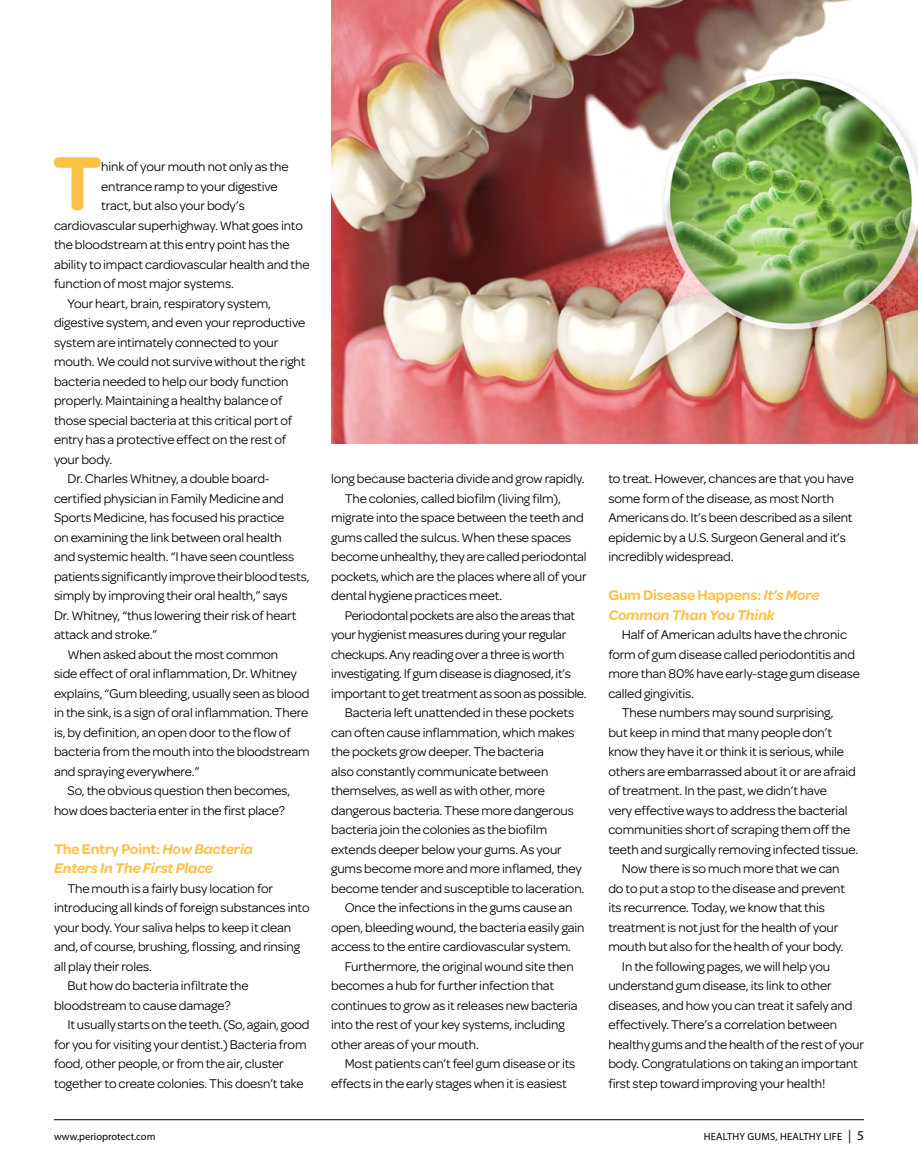
<style>
.page{position:relative;width:918px;height:1161px;background:#fff}
.page>*{position:absolute;margin:0;border:0;box-sizing:border-box;transform-origin:0 0}
.Body{font:600 81.45px "Omnes";color:#fec148}
.Body-2{font:italic 600 15px/19.5px "Omnes";letter-spacing:-.01em;color:#fec148}
.Body-3{font:13.5px/19.5px "Omnes";letter-spacing:-.01em;color:#000}
.t1{font:10.5px "Myriad Pro";letter-spacing:.015em;color:#000}
.s1{font-style:normal}
.s2{font-size:13.5px}
</style>
<div class="page">
<hr style="left:54px;top:1119px;width:810px;height:1px;background:#000">
<img style="left:331px;top:0;width:587px;height:444px">
<p class="Body" style="left:53px;top:125px;width:51px">T</p>
<p class="Body-3" style="left:101px;top:156px;width:189px">hink of your mouth not only as the</p>
<p class="Body-3" style="left:101px;top:175px;width:178px">entrance ramp to your digestive</p>
<p class="Body-3" style="left:101px;top:195px;width:145px">tract, but also your body’s</p>
<p class="Body-3" style="left:54px;top:214px;width:250px">cardiovascular superhighway. What goes into</p>
<p class="Body-3" style="left:54px;top:234px;width:237px">the bloodstream at this entry point has the</p>
<p class="Body-3" style="left:54px;top:253px;width:257px">ability to impact cardiovascular health and the</p>
<p class="Body-3" style="left:54px;top:273px;width:181px">function of most major systems.</p>
<p class="Body-3" style="left:54px;top:292px;width:253px;text-indent:14px">Your heart, brain, respiratory system, digestive system, and even your reproductive system are intimately connected to your mouth. We could not survive without the right bacteria needed to help our body function properly. Maintaining a healthy balance of those special bacteria at this critical port of entry has a protective effect on the rest of your body.</p>
<p class="Body-3" style="left:54px;top:468px;width:257px;text-indent:14px">Dr. Charles Whitney, a double board&shy;certified physician in Family Medicine and Sports Medicine, has focused his practice<br>on examining the link between oral health<br>and systemic health. “I have seen countless patients significantly improve their blood tests, simply by improving their oral health,” says<br>Dr. Whitney, “thus lowering their risk of heart attack and stroke.”</p>
<p class="Body-3" style="left:54px;top:643px;width:257px;text-indent:14px">When asked about the most common<br>side effect of oral inflammation, Dr. Whitney explains, “Gum bleeding, usually seen as blood in the sink, is a sign of oral inflammation. There is, by definition, an open door to the flow of bacteria from the mouth into the bloodstream and spraying everywhere.”</p>
<p class="Body-3" style="left:54px;top:780px;width:238px;text-indent:14px">So, the obvious question then becomes, how does bacteria enter in the first place?</p>
<p class="Body-2" style="left:54px;top:838px;width:200px"><span class="s1">The Entry Point:</span> How Bacteria<br>Enters In The First Place</p>
<p class="Body-3" style="left:54px;top:877px;width:257px;text-indent:14px">The mouth is a fairly busy location for introducing all kinds of foreign substances into your body. Your saliva helps to keep it clean and, of course, brushing, flossing, and rinsing all play their roles.</p>
<p class="Body-3" style="left:54px;top:975px;width:196px;text-indent:14px">But how do bacteria infiltrate the bloodstream to cause damage?</p>
<p class="Body-3" style="left:54px;top:1014px;width:257px;text-indent:14px">It usually starts on the teeth. (So, again, good for you for visiting your dentist.) Bacteria from food, other people, or from the air, cluster together to create colonies. This doesn’t take</p>
<p class="Body-3" style="left:331px;top:468px;width:255px">long because bacteria divide and grow rapidly.</p>
<p class="Body-3" style="left:331px;top:487px;width:257px;text-indent:14px">The colonies, called biofilm (living film), migrate into the space between the teeth and gums called the sulcus. When these spaces become unhealthy, they are called periodontal pockets, which are the places where all of your dental hygiene practices meet.</p>
<p class="Body-3" style="left:331px;top:604px;width:257px;text-indent:14px">Periodontal pockets are also the areas that your hygienist measures during your regular checkups. Any reading over a three is worth investigating. If gum disease is diagnosed, it’s important to get treatment as soon as possible.</p>
<p class="Body-3" style="left:331px;top:702px;width:255px;text-indent:14px">Bacteria left unattended in these pockets can often cause inflammation, which makes the pockets grow deeper. The bacteria<br>also constantly communicate between themselves, as well as with other, more dangerous bacteria. These more dangerous bacteria join the colonies as the biofilm extends deeper below your gums. As your gums become more and more inflamed, they become tender and susceptible to laceration.</p>
<p class="Body-3" style="left:331px;top:897px;width:255px;text-indent:14px">Once the infections in the gums cause an open, bleeding wound, the bacteria easily gain access to the entire cardiovascular system.</p>
<p class="Body-3" style="left:331px;top:955px;width:248px;text-indent:14px">Furthermore, the original wound site then becomes a hub for further infection that continues to grow as it releases new bacteria into the rest of your key systems, including other areas of your mouth.</p>
<p class="Body-3" style="left:331px;top:1053px;width:246px;text-indent:14px">Most patients can’t feel gum disease or its effects in the early stages when it is easiest</p>
<p class="Body-3" style="left:608px;top:468px;width:247px">to treat. However, chances are that you have some form of the disease, as most North Americans do. It’s been described as a silent epidemic by a U.S. Surgeon General and it’s incredibly widespread.</p>
<p class="Body-2" style="left:608px;top:585px;width:212px"><span class="s1">Gum Disease Happens:</span> It’s More<br>Common Than You Think</p>
<p class="Body-3" style="left:608px;top:624px;width:253px;text-indent:14px">Half of American adults have the chronic form of gum disease called periodontitis and more than 80% have early-stage gum disease called gingivitis.</p>
<p class="Body-3" style="left:608px;top:702px;width:251px;text-indent:14px">These numbers may sound surprising,<br>but keep in mind that many people don’t know they have it or think it is serious, while others are embarrassed about it or are afraid of treatment. In the past, we didn’t have<br>very effective ways to address the bacterial communities short of scraping them off the teeth and surgically removing infected tissue.</p>
<p class="Body-3" style="left:608px;top:858px;width:238px;text-indent:14px">Now there is so much more that we can do to put a stop to the disease and prevent its recurrence. Today, we know that this treatment is not just for the health of your mouth but also for the health of your body.</p>
<p class="Body-3" style="left:608px;top:955px;width:257px;text-indent:14px">In the following pages, we will help you understand gum disease, its link to other diseases, and how you can treat it safely and effectively. There’s a correlation between healthy gums and the health of the rest of your body. Congratulations on taking an important first step toward improving your health!</p>
<p class="t1" style="left:54px;top:1130px;width:103px">www.perioprotect.com</p>
<p class="t1" style="left:704px;top:1130px;width:162px">HEALTHY GUMS, HEALTHY LIFE <span class="s2">| 5</span></p>
</div>
